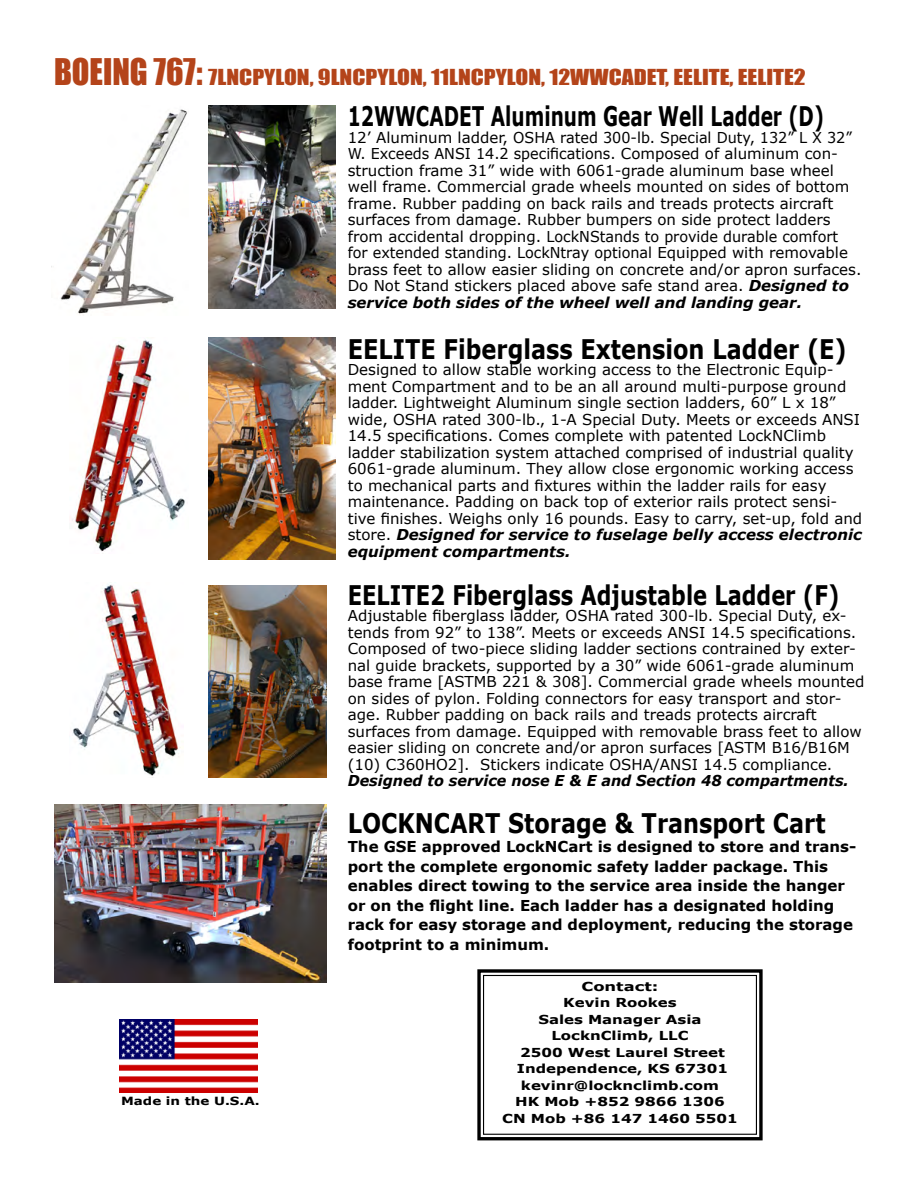
<style>
.page{position:relative;width:918px;height:1188px;background:#fff}
.page>*{position:absolute;margin:0;border:0;box-sizing:border-box;transform-origin:0 0}
.t1{font:700 27px "Verdana";color:#000;scale:.83 1}
.t2{font:700 27px "Verdana";color:#000;scale:.78 1}
.t3{font:700 27px "Verdana";color:#000;scale:.69 1}
.t4{font:20.25px "Impact";color:#b4441a;scale:1.17 1}
.t5{font:15px/16.5px "Verdana";color:#000}
.t6{font:700 15px/19.5px "Verdana";color:#000}
.t7{font:italic 700 15px "Verdana";color:#000;scale:.96 1}
.t8{font:700 12.3px/16.5px "Verdana";color:#000;text-align:center;scale:1.33 1}
.t9{font:700 11.25px "Verdana";color:#000;scale:1.2 1}
.s1{font-size:33.75px}
.s2{font-weight:700;font-style:italic}
</style>
<div class="page">
<img style="left:54px;top:804px;width:273px;height:178px">
<img style="left:120px;top:1020px;width:137px;height:72px">
<img style="left:208px;top:106px;width:127px;height:203px">
<img style="left:60px;top:109px;width:127px;height:205px">
<img style="left:208px;top:338px;width:127px;height:221px">
<img style="left:72px;top:339px;width:113px;height:213px">
<img style="left:73px;top:584px;width:108px;height:194px">
<img style="left:208px;top:586px;width:119px;height:192px">
<svg style="left:477px;top:969px;width:286px;height:172px"></svg>
<div style="left:483px;top:975px;width:274px;height:160px;border:1px solid #000"></div>
<h2 class="t4" style="left:54px;top:61px;width:644px"><span class="s1">BOEING 767:</span> 7LNCPYLON, 9LNCPYLON, 11LNCPYLON, 12WWCADET, EELITE, EELITE2</h2>
<h1 class="t3" style="left:348px;top:97px;width:692px">12WWCADET Aluminum Gear Well Ladder (D)</h1>
<p class="t5" style="left:348px;top:129px;width:515px">12’ Aluminum ladder, OSHA rated 300-lb. Special Duty, 132” L X 32” W. Exceeds ANSI 14.2 specifications. Composed of aluminum con&shy;struction frame 31” wide with 6061-grade aluminum base wheel well frame. Commercial grade wheels mounted on sides of bottom frame. Rubber padding on back rails and treads protects aircraft surfaces from damage. Rubber bumpers on side protect ladders from accidental dropping. LockNStands to provide durable comfort for extended standing. LockNtray optional Equipped with removable brass feet to allow easier sliding on concrete and/or apron surfaces.<br>Do Not Stand stickers placed above safe stand area. <span class="s2">Designed to service both sides of the wheel well and landing gear.</span></p>
<h1 class="t1" style="left:348px;top:330px;width:603px">EELITE Fiberglass Extension Ladder (E)</h1>
<p class="t5" style="left:348px;top:361px;width:516px">Designed to allow stable working access to the Electronic Equip&shy;ment Compartment and to be an all around multi-purpose ground ladder. Lightweight Aluminum single section ladders, 60” L x 18” wide, OSHA rated 300-lb., 1-A Special Duty. Meets or exceeds ANSI 14.5 specifications. Comes complete with patented LockNClimb ladder stabilization system attached comprised of industrial quality 6061-grade aluminum. They allow close ergonomic working access to mechanical parts and fixtures within the ladder rails for easy maintenance. Padding on back top of exterior rails protect sensi&shy;tive finishes. Weighs only 16 pounds. Easy to carry, set-up, fold and store. <span class="s2">Designed for service to fuselage belly access electronic equipment compartments.</span></p>
<h1 class="t2" style="left:348px;top:576px;width:632px">EELITE2 Fiberglass Adjustable Ladder (F)</h1>
<p class="t5" style="left:348px;top:607px;width:518px">Adjustable fiberglass ladder, OSHA rated 300-lb. Special Duty, ex&shy;tends from 92” to 138”. Meets or exceeds ANSI 14.5 specifications.<br>Composed of two-piece sliding ladder sections contrained by exter&shy;nal guide brackets, supported by a 30” wide 6061-grade aluminum base frame [ASTMB 221 &amp; 308]. Commercial grade wheels mounted on sides of pylon. Folding connectors for easy transport and stor&shy;age. Rubber padding on back rails and treads protects aircraft surfaces from damage. Equipped with removable brass feet to allow easier sliding on concrete and/or apron surfaces [ASTM B16/B16M (10) C360HO2]. Stickers indicate OSHA/ANSI 14.5 compliance.</p>
<p class="t7" style="left:348px;top:770px;width:523px">Designed to service nose E &amp; E and Section 48 compartments.</p>
<h1 class="t1" style="left:348px;top:804px;width:577px">LOCKNCART Storage &amp; Transport Cart</h1>
<p class="t6" style="left:348px;top:837px;width:510px">The GSE approved LockNCart is designed to store and trans&shy;port the complete ergonomic safety ladder package. This enables direct towing to the service area inside the hanger or on the flight line. Each ladder has a designated holding rack for easy storage and deployment, reducing the storage footprint to a minimum.</p>
<p class="t8" style="left:502px;top:978px;width:179px">Contact:<br>Kevin Rookes<br>Sales Manager Asia<br>LocknClimb, LLC<br>2500 West Laurel Street<br>Independence, KS 67301 kevinr@locknclimb.com<br>HK Mob +852 9866 1306<br>CN Mob +86 147 1460 5501</p>
<p class="t9" style="left:121px;top:1093px;width:117px">Made in the U.S.A.</p>
</div>
